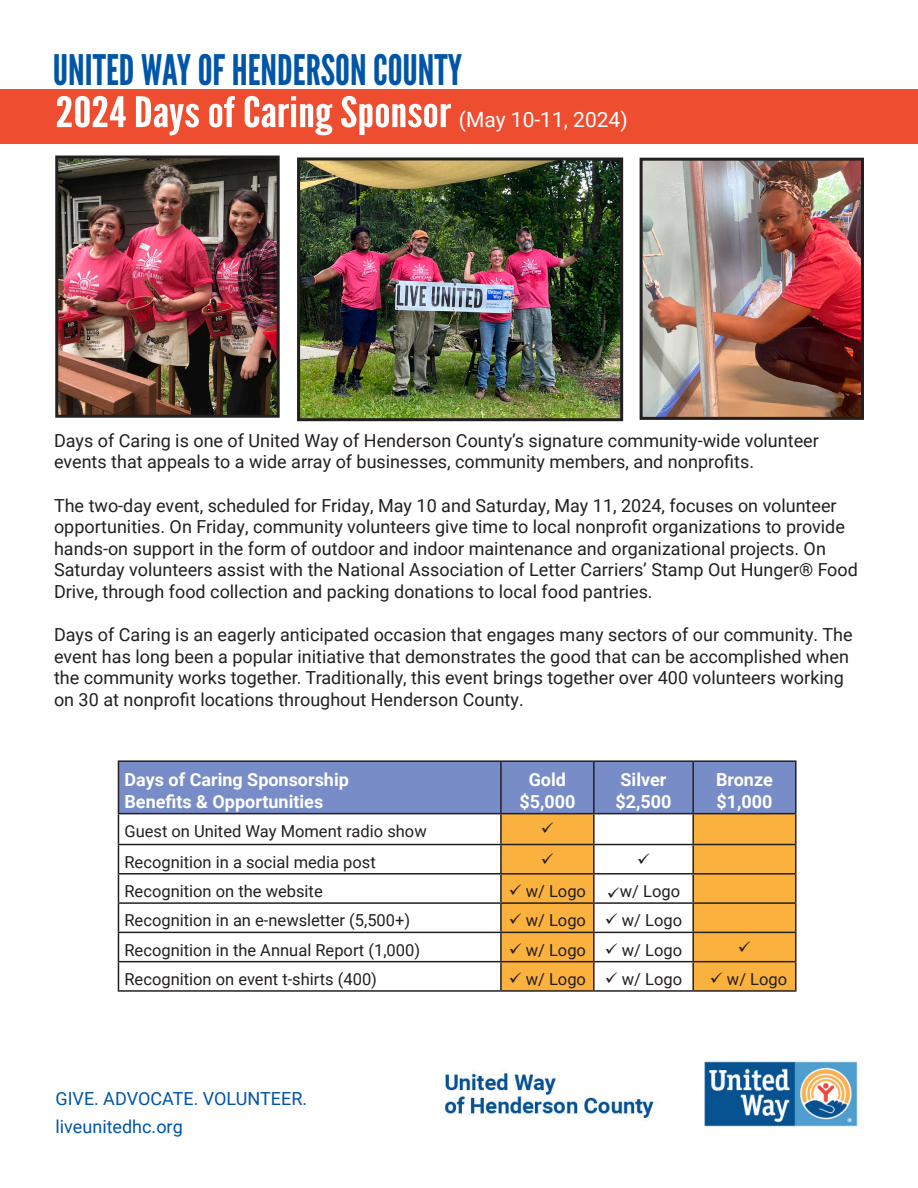
<style>
.page{position:relative;width:918px;height:1188px;background:#fff}
.page>*{position:absolute;margin:0;border:0;box-sizing:border-box;transform-origin:0 0}
.t1{font:42px "League Gothic";color:#fff;scale:1.2 1}
.t2{font:42px "League Gothic";color:#0155a7}
.t3{font:18px/21.6px "Roboto";color:#231f20}
.t4{font:700 18px "Roboto";color:#fff}
.t5{font:18px "Roboto";color:#0155a7}
.t6{font:16.5px "Roboto";color:#231f20}
.s1{font-family:"Roboto";font-size:21px}
</style>
<div class="page">
<div style="left:119px;top:762px;width:676px;height:51px;background:#788dc7"></div>
<svg style="left:502px;top:814px;width:293px;height:176px;fill:#fbb13d"></svg>
<hr style="left:118px;top:760px;width:383px;height:2px;background:#231f20">
<hr style="left:118px;top:762px;width:1px;height:51px;background:#231f20">
<hr style="left:501px;top:760px;width:93px;height:2px;background:#231f20">
<hr style="left:500px;top:762px;width:2px;height:51px;background:#231f20">
<hr style="left:594px;top:760px;width:99px;height:2px;background:#231f20">
<hr style="left:593px;top:762px;width:2px;height:51px;background:#231f20">
<hr style="left:693px;top:760px;width:104px;height:2px;background:#231f20">
<hr style="left:692px;top:762px;width:2px;height:51px;background:#231f20">
<hr style="left:795px;top:762px;width:2px;height:51px;background:#231f20">
<hr style="left:118px;top:813px;width:383px;height:1px;background:#231f20">
<hr style="left:118px;top:814px;width:1px;height:30px;background:#231f20">
<hr style="left:501px;top:813px;width:93px;height:1px;background:#231f20">
<hr style="left:500px;top:814px;width:2px;height:30px;background:#231f20">
<hr style="left:594px;top:813px;width:99px;height:1px;background:#231f20">
<hr style="left:593px;top:814px;width:2px;height:30px;background:#231f20">
<hr style="left:693px;top:813px;width:104px;height:1px;background:#231f20">
<hr style="left:692px;top:814px;width:2px;height:30px;background:#231f20">
<hr style="left:795px;top:814px;width:2px;height:30px;background:#231f20">
<hr style="left:118px;top:844px;width:383px;height:1px;background:#231f20">
<hr style="left:501px;top:844px;width:93px;height:1px;background:#231f20">
<hr style="left:500px;top:845px;width:2px;height:28px;background:#231f20">
<hr style="left:594px;top:844px;width:99px;height:1px;background:#231f20">
<hr style="left:593px;top:845px;width:2px;height:28px;background:#231f20">
<hr style="left:693px;top:844px;width:104px;height:1px;background:#231f20">
<hr style="left:692px;top:845px;width:2px;height:28px;background:#231f20">
<hr style="left:795px;top:845px;width:2px;height:28px;background:#231f20">
<hr style="left:118px;top:873px;width:383px;height:2px;background:#231f20">
<hr style="left:501px;top:873px;width:93px;height:2px;background:#231f20">
<hr style="left:500px;top:875px;width:2px;height:27px;background:#231f20">
<hr style="left:594px;top:873px;width:99px;height:2px;background:#231f20">
<hr style="left:593px;top:875px;width:2px;height:27px;background:#231f20">
<hr style="left:693px;top:873px;width:104px;height:2px;background:#231f20">
<hr style="left:692px;top:875px;width:2px;height:27px;background:#231f20">
<hr style="left:795px;top:875px;width:2px;height:27px;background:#231f20">
<hr style="left:118px;top:902px;width:383px;height:2px;background:#231f20">
<hr style="left:501px;top:902px;width:93px;height:2px;background:#231f20">
<hr style="left:500px;top:904px;width:2px;height:28px;background:#231f20">
<hr style="left:594px;top:902px;width:99px;height:2px;background:#231f20">
<hr style="left:593px;top:904px;width:2px;height:28px;background:#231f20">
<hr style="left:693px;top:902px;width:104px;height:2px;background:#231f20">
<hr style="left:692px;top:904px;width:2px;height:28px;background:#231f20">
<hr style="left:795px;top:904px;width:2px;height:28px;background:#231f20">
<hr style="left:118px;top:932px;width:383px;height:1px;background:#231f20">
<hr style="left:501px;top:932px;width:93px;height:1px;background:#231f20">
<hr style="left:500px;top:933px;width:2px;height:28px;background:#231f20">
<hr style="left:594px;top:932px;width:99px;height:1px;background:#231f20">
<hr style="left:593px;top:933px;width:2px;height:28px;background:#231f20">
<hr style="left:693px;top:932px;width:104px;height:1px;background:#231f20">
<hr style="left:692px;top:933px;width:2px;height:28px;background:#231f20">
<hr style="left:795px;top:933px;width:2px;height:28px;background:#231f20">
<hr style="left:118px;top:961px;width:383px;height:1px;background:#231f20">
<svg style="left:118px;top:845px;width:1px;height:145px"></svg>
<hr style="left:501px;top:961px;width:93px;height:1px;background:#231f20">
<hr style="left:500px;top:962px;width:2px;height:28px;background:#231f20">
<hr style="left:594px;top:961px;width:99px;height:1px;background:#231f20">
<hr style="left:593px;top:962px;width:2px;height:28px;background:#231f20">
<hr style="left:693px;top:961px;width:104px;height:1px;background:#231f20">
<hr style="left:692px;top:962px;width:2px;height:28px;background:#231f20">
<hr style="left:795px;top:962px;width:2px;height:28px;background:#231f20">
<hr style="left:118px;top:990px;width:383px;height:2px;background:#231f20">
<hr style="left:501px;top:990px;width:93px;height:2px;background:#231f20">
<hr style="left:594px;top:990px;width:99px;height:2px;background:#231f20">
<hr style="left:693px;top:990px;width:104px;height:2px;background:#231f20">
<img style="left:444px;top:1061px;width:414px;height:66px">
<div style="left:0;top:89px;width:918px;height:55px;background:#ef4d30"></div>
<img style="left:301px;top:162px;width:318px;height:255px">
<div style="left:297px;top:158px;width:326px;height:263px;border:3px solid #231f20"></div>
<img style="left:59px;top:160px;width:217px;height:254px">
<div style="left:55px;top:156px;width:225px;height:262px;border:3px solid #231f20"></div>
<img style="left:644px;top:162px;width:216px;height:254px">
<div style="left:640px;top:158px;width:224px;height:262px;border:3px solid #231f20"></div>
<svg style="left:542px;top:823px;width:11px;height:10px"></svg>
<svg style="left:542px;top:853px;width:11px;height:11px"></svg>
<svg style="left:638px;top:853px;width:11px;height:11px"></svg>
<svg style="left:739px;top:941px;width:11px;height:11px"></svg>
<p class="t2" style="left:53px;top:45px;width:411px">UNITED WAY OF HENDERSON COUNTY</p>
<p class="t1" style="left:56px;top:87px;width:478px">2024 Days of Caring Sponsor <span class="s1">(May 10-11, 2024)</span></p>
<p class="t3" style="left:54px;top:429px;width:766px">Days of Caring is one of United Way of Henderson County’s signature community-wide volunteer events that appeals to a wide array of businesses, community members, and nonprofits.</p>
<p class="t3" style="left:54px;top:494px;width:805px">The two-day event, scheduled for Friday, May 10 and Saturday, May 11, 2024, focuses on volunteer opportunities. On Friday, community volunteers give time to local nonprofit organizations to provide hands-on support in the form of outdoor and indoor maintenance and organizational projects. On Saturday volunteers assist with the National Association of Letter Carriers’ Stamp Out Hunger® Food Drive, through food collection and packing donations to local food pantries.</p>
<p class="t3" style="left:54px;top:623px;width:800px">Days of Caring is an eagerly anticipated occasion that engages many sectors of our community. The event has long been a popular initiative that demonstrates the good that can be accomplished when the community works together. Traditionally, this event brings together over 400 volunteers working on 30 at nonprofit locations throughout Henderson County.</p>
<p class="t4" style="left:124px;top:767px;width:226px">Days of Caring Sponsorship</p>
<p class="t4" style="left:124px;top:789px;width:200px">Benefits &amp; Opportunities</p>
<p class="t4" style="left:529px;top:767px;width:39px">Gold</p>
<p class="t4" style="left:519px;top:789px;width:58px">$5,000</p>
<p class="t4" style="left:620px;top:767px;width:48px">Silver</p>
<p class="t4" style="left:615px;top:789px;width:58px">$2,500</p>
<p class="t4" style="left:716px;top:767px;width:58px">Bronze</p>
<p class="t4" style="left:716px;top:789px;width:58px">$1,000</p>
<p class="t6" style="left:124px;top:820px;width:304px">Guest on United Way Moment radio show</p>
<p class="t6" style="left:124px;top:850px;width:253px">Recognition in a social media post</p>
<p class="t6" style="left:124px;top:880px;width:200px">Recognition on the website</p>
<p class="t6" style="left:509px;top:880px;width:79px">✓ w/ Logo</p>
<p class="t6" style="left:607px;top:880px;width:75px">✓w/ Logo</p>
<p class="t6" style="left:124px;top:909px;width:287px">Recognition in an e-newsletter (5,500+)</p>
<p class="t6" style="left:509px;top:909px;width:79px">✓ w/ Logo</p>
<p class="t6" style="left:605px;top:909px;width:79px">✓ w/ Logo</p>
<p class="t6" style="left:124px;top:938px;width:297px">Recognition in the Annual Report (1,000)</p>
<p class="t6" style="left:509px;top:938px;width:79px">✓ w/ Logo</p>
<p class="t6" style="left:605px;top:938px;width:79px">✓ w/ Logo</p>
<p class="t6" style="left:124px;top:968px;width:254px">Recognition on event t-shirts (400)</p>
<p class="t6" style="left:509px;top:968px;width:79px">✓ w/ Logo</p>
<p class="t6" style="left:605px;top:968px;width:79px">✓ w/ Logo</p>
<p class="t6" style="left:710px;top:968px;width:79px">✓ w/ Logo</p>
<p class="t5" style="left:56px;top:1086px;width:253px">GIVE. ADVOCATE. VOLUNTEER.</p>
<p class="t5" style="left:56px;top:1113px;width:129px">liveunitedhc.org</p>
</div>
